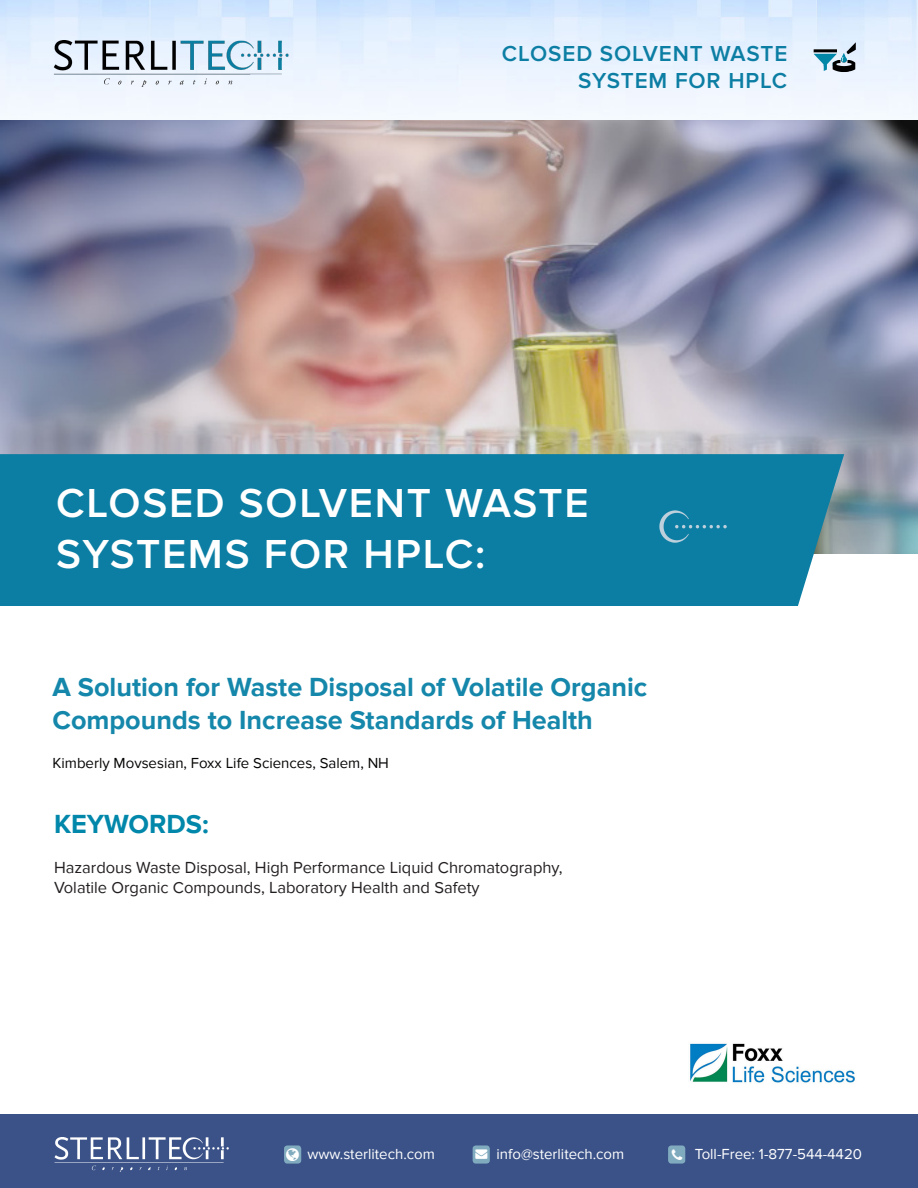
<style>
.page{position:relative;width:918px;height:1188px;background:#fff}
.page>*{position:absolute;margin:0;border:0;box-sizing:border-box;transform-origin:0 0}
.t1{font:600 42px "Proxima Nova";letter-spacing:.04em;color:#fff}
.t2{font:700 27px/32.4px "Proxima Nova";color:#1587aa}
.t3{font:700 27px "Proxima Nova";color:#0187aa}
.t4{font:600 22.5px "Proxima Nova";letter-spacing:.04em;color:#0c7ea3}
.t5{font:16.5px "Proxima Nova";color:#231f20}
.t6{font:15px "Proxima Nova";color:#fff}
.t7{font:15px "Proxima Nova";color:#040503}
</style>
<div class="page">
<div style="left:0;top:1115px;width:918px;height:73px;background:#3b5288"></div>
<img style="left:54px;top:1138px;width:174px;height:34px">
<div style="left:284px;top:1145px;width:17px;height:19px;background:#80aabe;border-radius:3px"></div>
<div style="left:473px;top:1145px;width:17px;height:19px;background:#80aabe;border-radius:3px"></div>
<div style="left:668px;top:1145px;width:17px;height:19px;background:#80aabe;border-radius:3px"></div>
<img style="left:0;top:0;width:918px;height:119px">
<img style="left:53px;top:41px;width:236px;height:46px">
<img style="left:812px;top:43px;width:44px;height:29px">
<img style="left:0;top:120px;width:918px;height:434px">
<div style="left:0;top:454px;width:844px;height:152px;background:#0c7ea3"></div>
<div style="left:56px;top:484px;width:577px;height:89px;background:#0c7ea3"></div>
<div style="left:657px;top:499px;width:69px;height:62px;background:#0c7ea3"></div>
<img style="left:659px;top:511px;width:67px;height:32px">
<img style="left:690px;top:1043px;width:166px;height:40px">
<p class="t4" style="left:502px;top:40px;width:287px">CLOSED SOLVENT WASTE</p>
<p class="t4" style="left:578px;top:67px;width:211px">SYSTEM FOR HPLC</p>
<p class="t1" style="left:56px;top:479px;width:534px">CLOSED SOLVENT WASTE</p>
<p class="t1" style="left:56px;top:529px;width:431px">SYSTEMS FOR HPLC:</p>
<p class="t2" style="left:52px;top:672px;width:596px">A Solution for Waste Disposal of Volatile Organic<br>Compounds to Increase Standards of Health</p>
<p class="t7" style="left:52px;top:755px;width:338px">Kimberly Movsesian, Foxx Life Sciences, Salem, NH</p>
<p class="t3" style="left:54px;top:809px;width:156px">KEYWORDS:</p>
<p class="t5" style="left:54px;top:858px;width:510px">Hazardous Waste Disposal, High Performance Liquid Chromatography,</p>
<p class="t5" style="left:54px;top:878px;width:427px">Volatile Organic Compounds, Laboratory Health and Safety</p>
<p class="t6" style="left:308px;top:1145px;width:129px">www.sterlitech.com</p>
<p class="t6" style="left:475px;top:1145px;width:150px">→ info@sterlitech.com</p>
<p class="t6" style="left:695px;top:1145px;width:169px">Toll-Free: 1-877-544-4420</p>
</div>
